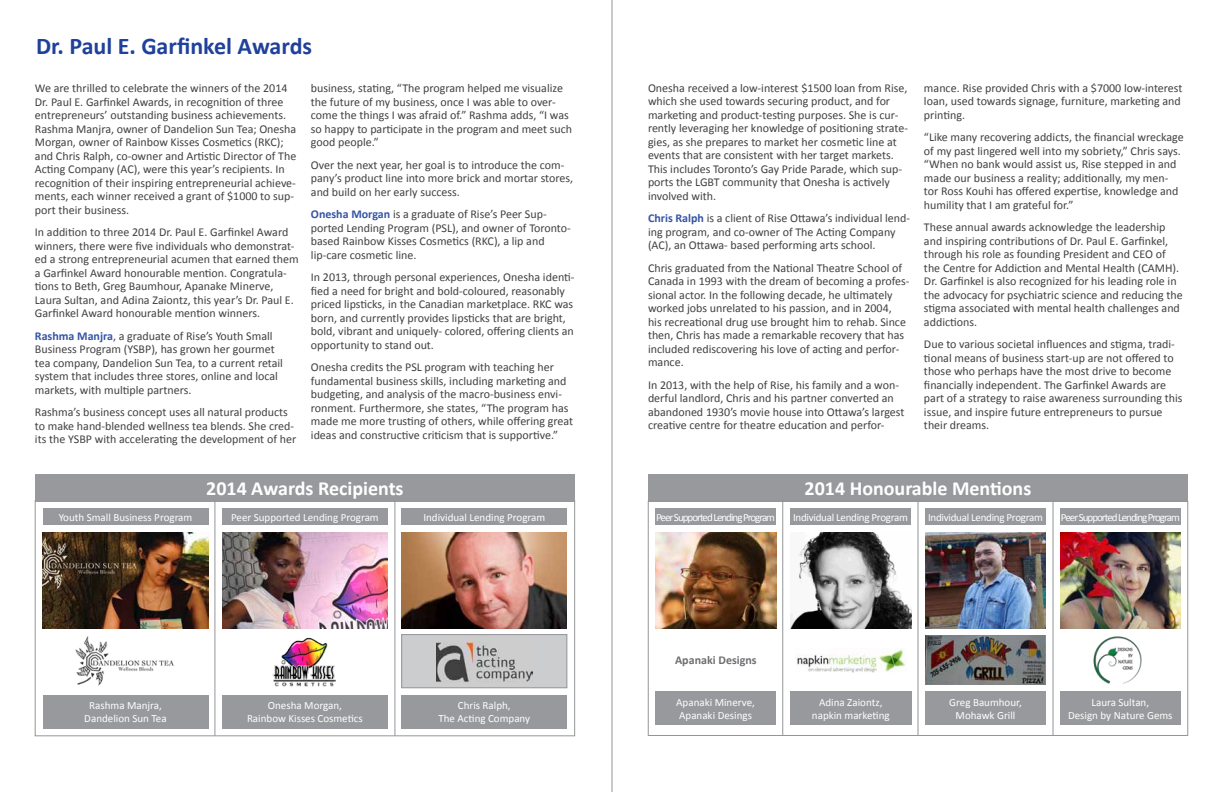
<style>
.page{position:relative;width:1224px;height:792px;background:#fff}
.page>*{position:absolute;margin:0;border:0;box-sizing:border-box;transform-origin:0 0}
.t1{font:700 24px "Calibri";color:#1f419b}
.t2{font:700 20px "Calibri";color:#fff}
.t3{font:12px/13.5px "Calibri";color:#414042}
.t4{font:700 12px "Calibri";color:#6d6e71}
.t5{font:11px/13.2px "Calibri";color:#fff;text-align:center}
.t6{font:11px "Calibri";letter-spacing:-.09em;color:#fff}
.t7{font:11px "Calibri";letter-spacing:-.025em;color:#fff}
.s1{font-weight:700;color:#3554a5}
</style>
<div class="page">
<img style="left:273px;top:637px;width:63px;height:49px">
<div style="left:402px;top:509px;width:165px;height:16px;background:#97999c"></div>
<div style="left:402px;top:635px;width:165px;height:53px;background:#cbcdce"></div>
<img style="left:436px;top:640px;width:96px;height:42px">
<div style="left:402px;top:635px;width:165px;height:53px;border:1px solid #939598"></div>
<div style="left:35px;top:474px;width:540px;height:27px;background:#97999c"></div>
<div style="left:222px;top:509px;width:166px;height:16px;background:#97999c"></div>
<img style="left:76px;top:636px;width:98px;height:50px">
<div style="left:43px;top:509px;width:165px;height:16px;background:#97999c"></div>
<img style="left:222px;top:532px;width:166px;height:96px">
<div style="left:402px;top:695px;width:165px;height:33px;background:#97999c"></div>
<img style="left:402px;top:532px;width:165px;height:96px">
<div style="left:222px;top:695px;width:166px;height:33px;background:#97999c"></div>
<img style="left:43px;top:532px;width:165px;height:96px">
<div style="left:43px;top:695px;width:165px;height:33px;background:#97999c"></div>
<hr style="left:395px;top:500px;width:1px;height:236px;background:#939598">
<hr style="left:215px;top:500px;width:1px;height:236px;background:#939598">
<img style="left:797px;top:648px;width:109px;height:24px">
<img style="left:925px;top:635px;width:121px;height:49px">
<img style="left:1093px;top:636px;width:49px;height:48px">
<img style="left:656px;top:532px;width:120px;height:96px">
<img style="left:790px;top:532px;width:121px;height:96px">
<img style="left:925px;top:532px;width:121px;height:96px">
<img style="left:1060px;top:532px;width:121px;height:96px">
<div style="left:648px;top:474px;width:540px;height:27px;background:#97999c"></div>
<div style="left:648px;top:501px;width:540px;height:235px;border:1px solid #939598"></div>
<div style="left:790px;top:508px;width:121px;height:17px;background:#97999c"></div>
<div style="left:655px;top:508px;width:121px;height:17px;background:#97999c"></div>
<div style="left:925px;top:508px;width:121px;height:17px;background:#97999c"></div>
<div style="left:1060px;top:508px;width:121px;height:17px;background:#97999c"></div>
<div style="left:655px;top:691px;width:121px;height:34px;background:#97999c"></div>
<div style="left:790px;top:691px;width:122px;height:34px;background:#97999c"></div>
<div style="left:925px;top:691px;width:121px;height:34px;background:#97999c"></div>
<div style="left:1060px;top:691px;width:121px;height:34px;background:#97999c"></div>
<hr style="left:918px;top:501px;width:1px;height:234px;background:#939598">
<hr style="left:1053px;top:501px;width:1px;height:234px;background:#939598">
<hr style="left:783px;top:499px;width:1px;height:237px;background:#939598">
<hr style="left:612px;top:0;width:1px;height:792px;background:#939598">
<h1 class="t1" style="left:36px;top:31px;width:278px">Dr. Paul E. Garfinkel Awards</h1>
<p class="t3" style="left:35px;top:82px;width:263px">We are thrilled to celebrate the winners of the 2014<br>Dr. Paul E. Garfinkel Awards, in recognition of three entrepreneurs’ outstanding business achievements.<br>Rashma Manjra, owner of Dandelion Sun Tea; Onesha Morgan, owner of Rainbow Kisses Cosmetics (RKC); and Chris Ralph, co-owner and Artistic Director of The Acting Company (AC), were this year’s recipients. In recognition of their inspiring entrepreneurial achieve&shy;ments, each winner received a grant of $1000 to sup&shy;port their business.</p>
<p class="t3" style="left:35px;top:226px;width:265px">In addition to three 2014 Dr. Paul E. Garfinkel Award winners, there were five individuals who demonstrat&shy;ed a strong entrepreneurial acumen that earned them a Garfinkel Award honourable mention. Congratula&shy;tions to Beth, Greg Baumhour, Apanake Minerve, Laura Sultan, and Adina Zaiontz, this year’s Dr. Paul E.<br>Garfinkel Award honourable mention winners.</p>
<p class="t3" style="left:35px;top:329px;width:250px"><span class="s1">Rashma Manjra</span>, a graduate of Rise’s Youth Small Business Program (YSBP), has grown her gourmet tea company, Dandelion Sun Tea, to a current retail system that includes three stores, online and local markets, with multiple partners.</p>
<p class="t3" style="left:35px;top:406px;width:263px">Rashma’s business concept uses all natural products to make hand-blended wellness tea blends. She cred&shy;its the YSBP with accelerating the development of her</p>
<p class="t3" style="left:311px;top:82px;width:263px">business, stating, “The program helped me visualize the future of my business, once I was able to over&shy;come the things I was afraid of.” Rashma adds, “I was so happy to participate in the program and meet such good people.”</p>
<p class="t3" style="left:311px;top:158px;width:264px">Over the next year, her goal is to introduce the com&shy;pany’s product line into more brick and mortar stores, and build on her early success.</p>
<p class="t3" style="left:311px;top:208px;width:261px"><span class="s1">Onesha Morgan</span> is a graduate of Rise’s Peer Sup&shy;ported Lending Program (PSL), and owner of Toronto&shy;based Rainbow Kisses Cosmetics (RKC), a lip and lip-care cosmetic line.</p>
<p class="t3" style="left:311px;top:271px;width:265px">In 2013, through personal experiences, Onesha identi&shy;fied a need for bright and bold-coloured, reasonably priced lipsticks, in the Canadian marketplace. RKC was born, and currently provides lipsticks that are bright, bold, vibrant and uniquely- colored, offering clients an opportunity to stand out.</p>
<p class="t3" style="left:311px;top:361px;width:264px">Onesha credits the PSL program with teaching her fundamental business skills, including marketing and budgeting, and analysis of the macro-business envi&shy;ronment. Furthermore, she states, “The program has made me more trusting of others, while offering great ideas and constructive criticism that is supportive.”</p>
<p class="t3" style="left:648px;top:81px;width:262px">Onesha received a low-interest $1500 loan from Rise, which she used towards securing product, and for marketing and product-testing purposes. She is cur&shy;rently leveraging her knowledge of positioning strate&shy;gies, as she prepares to market her cosmetic line at events that are consistent with her target markets.<br>This includes Toronto’s Gay Pride Parade, which sup&shy;ports the LGBT community that Onesha is actively involved with.</p>
<p class="t3" style="left:648px;top:212px;width:264px"><span class="s1">Chris Ralph</span> is a client of Rise Ottawa’s individual lend&shy;ing program, and co-owner of The Acting Company (AC), an Ottawa- based performing arts school.</p>
<p class="t3" style="left:648px;top:261px;width:263px">Chris graduated from the National Theatre School of Canada in 1993 with the dream of becoming a profes&shy;sional actor. In the following decade, he ultimately worked jobs unrelated to his passion, and in 2004,<br>his recreational drug use brought him to rehab. Since then, Chris has made a remarkable recovery that has included rediscovering his love of acting and perfor&shy;mance.</p>
<p class="t3" style="left:648px;top:378px;width:258px">In 2013, with the help of Rise, his family and a won&shy;derful landlord, Chris and his partner converted an abandoned 1930’s movie house into Ottawa’s largest creative centre for theatre education and perfor-</p>
<p class="t3" style="left:924px;top:81px;width:260px">mance. Rise provided Chris with a $7000 low-interest loan, used towards signage, furniture, marketing and printing.</p>
<p class="t3" style="left:924px;top:131px;width:261px">“Like many recovering addicts, the financial wreckage of my past lingered well into my sobriety,” Chris says. “When no bank would assist us, Rise stepped in and made our business a reality; additionally, my men&shy;tor Ross Kouhi has offered expertise, knowledge and humility that I am grateful for.”</p>
<p class="t3" style="left:924px;top:221px;width:260px">These annual awards acknowledge the leadership and inspiring contributions of Dr. Paul E. Garfinkel, through his role as founding President and CEO of the Centre for Addiction and Mental Health (CAMH).<br>Dr. Garfinkel is also recognized for his leading role in the advocacy for psychiatric science and reducing the stigma associated with mental health challenges and addictions.</p>
<p class="t3" style="left:924px;top:338px;width:260px">Due to various societal influences and stigma, tradi&shy;tional means of business start-up are not offered to those who perhaps have the most drive to become financially independent. The Garfinkel Awards are part of a strategy to raise awareness surrounding this issue, and inspire future entrepreneurs to pursue their dreams.</p>
<h2 class="t2" style="left:206px;top:476px;width:199px">2014 Awards Recipients</h2>
<h2 class="t2" style="left:805px;top:476px;width:228px">2014 Honourable Mentions</h2>
<p class="t5" style="left:59px;top:511px;width:135px">Youth Small Business Program</p>
<p class="t5" style="left:231px;top:511px;width:149px">Peer Supported Lending Program</p>
<p class="t5" style="left:423px;top:511px;width:123px">Individual Lending Program</p>
<p class="t6" style="left:656px;top:513px;width:120px">Peer Supported Lending Program</p>
<p class="t7" style="left:793px;top:513px;width:116px">Individual Lending Program</p>
<p class="t7" style="left:928px;top:513px;width:116px">Individual Lending Program</p>
<p class="t6" style="left:1061px;top:513px;width:120px">Peer Supported Lending Program</p>
<p class="t4" style="left:675px;top:653px;width:83px">Apanaki Designs</p>
<p class="t5" style="left:84px;top:700px;width:84px">Rashma Manjra,<br>Dandelion Sun Tea</p>
<p class="t5" style="left:247px;top:699px;width:117px">Onesha Morgan,<br>Rainbow Kisses Cosmetics</p>
<p class="t5" style="left:438px;top:699px;width:93px">Chris Ralph,<br>The Acting Company</p>
<p class="t5" style="left:676px;top:695px;width:80px;text-align:left">Apanaki Minerve,<br>Apanaki Desings</p>
<p class="t5" style="left:812px;top:695px;width:79px">Adina Zaiontz, napkin marketing</p>
<p class="t5" style="left:949px;top:695px;width:74px">Greg Baumhour,<br>Mohawk Grill</p>
<p class="t5" style="left:1068px;top:696px;width:106px">Laura Sultan,<br>Design by Nature Gems</p>
</div>
